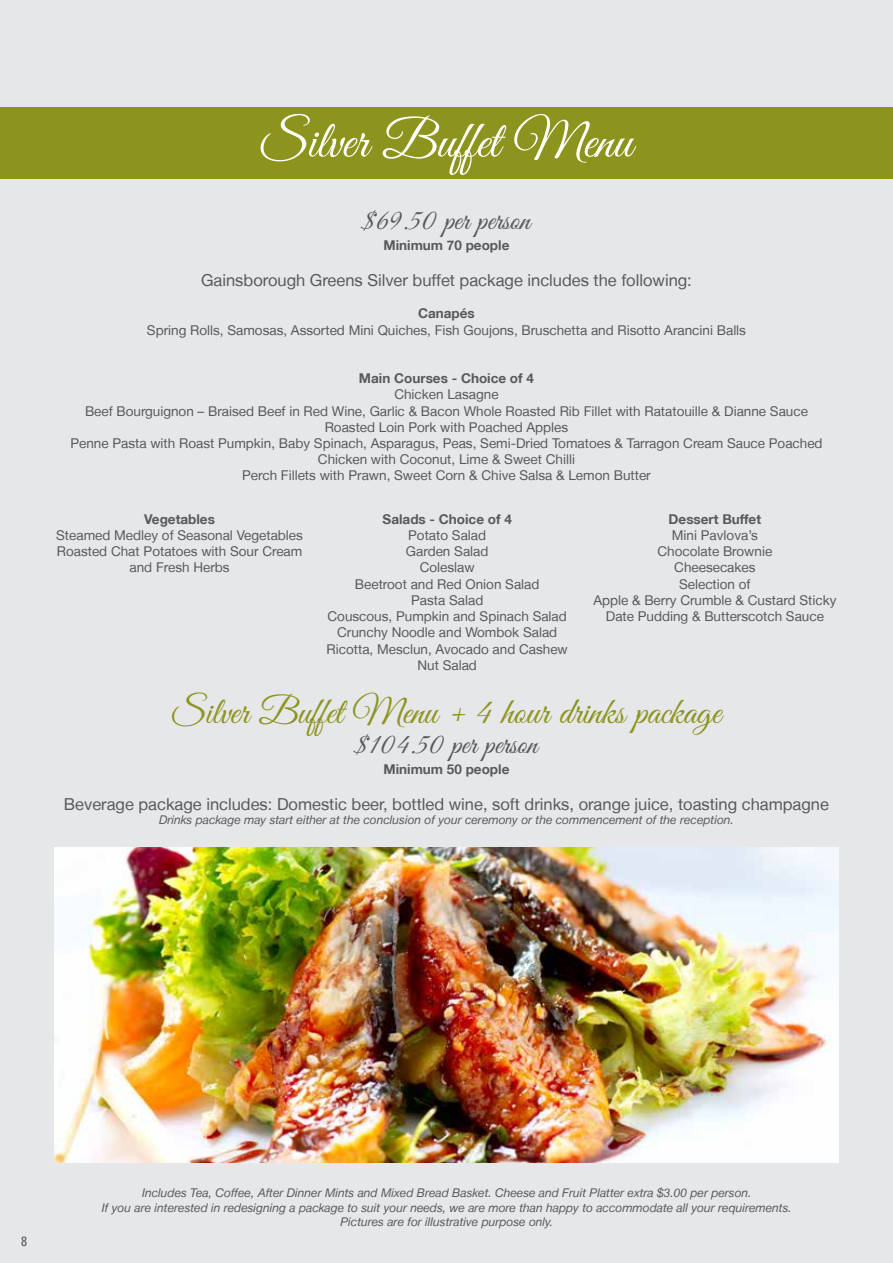
<style>
.page{position:relative;width:893px;height:1263px;background:#e6e7e8}
.page>*{position:absolute;margin:0;border:0;box-sizing:border-box;transform-origin:0 0}
.t1{font:52.5px "Great Vibes";color:#fff}
.t2{font:37.5px "Great Vibes";color:#8d941e}
.t3{font:30px "Great Vibes";color:#58595b}
.t4{font:16.5px "Helvetica Neue LT";color:#58595b}
.t5{font:13.5px/16.2px "Helvetica Neue LT";color:#58595b;text-align:center}
.t6{font:700 13.5px "Helvetica Neue LT";color:#58595b}
.t7{font:condensed 13.5px "Univers LT Std";color:#58595b}
.t8{font:italic 12px/14.4px "Helvetica Neue LT";color:#58595b;text-align:center}
</style>
<div class="page">
<img style="left:54px;top:847px;width:785px;height:315px">
<div style="left:0;top:107px;width:893px;height:72px;background:#8d941e"></div>
<h1 class="t1" style="left:261px;top:112px;width:373px">Silver Buffet Menu</h1>
<h3 class="t3" style="left:363px;top:203px;width:169px">$69.50 per person</h3>
<p class="t6" style="left:383px;top:237px;width:127px">Minimum 70 people</p>
<p class="t4" style="left:201px;top:270px;width:492px">Gainsborough Greens Silver buffet package includes the following:</p>
<p class="t6" style="left:418px;top:305px;width:58px">Canapés</p>
<p class="t5" style="left:147px;top:322px;width:601px">Spring Rolls, Samosas, Assorted Mini Quiches, Fish Goujons, Bruschetta and Risotto Arancini Balls</p>
<p class="t6" style="left:359px;top:370px;width:176px">Main Courses - Choice of 4</p>
<p class="t5" style="left:70px;top:386px;width:754px">Chicken Lasagne<br>Beef Bourguignon – Braised Beef in Red Wine, Garlic &amp; Bacon Whole Roasted Rib Fillet with Ratatouille &amp; Dianne Sauce Roasted Loin Pork with Poached Apples<br>Penne Pasta with Roast Pumpkin, Baby Spinach, Asparagus, Peas, Semi-Dried Tomatoes &amp; Tarragon Cream Sauce Poached Chicken with Coconut, Lime &amp; Sweet Chilli<br>Perch Fillets with Prawn, Sweet Corn &amp; Chive Salsa &amp; Lemon Butter</p>
<p class="t6" style="left:144px;top:511px;width:72px">Vegetables</p>
<p class="t5" style="left:56px;top:527px;width:248px">Steamed Medley of Seasonal Vegetables<br>Roasted Chat Potatoes with Sour Cream and Fresh Herbs</p>
<p class="t6" style="left:383px;top:511px;width:131px">Salads - Choice of 4</p>
<p class="t5" style="left:327px;top:527px;width:243px">Potato Salad<br>Garden Salad<br>Coleslaw<br>Beetroot and Red Onion Salad<br>Pasta Salad<br>Couscous, Pumpkin and Spinach Salad<br>Crunchy Noodle and Wombok Salad<br>Ricotta, Mesclun, Avocado and Cashew<br>Nut Salad</p>
<p class="t6" style="left:669px;top:511px;width:94px">Dessert Buffet</p>
<p class="t5" style="left:593px;top:527px;width:245px">Mini Pavlova’s<br>Chocolate Brownie<br>Cheesecakes<br>Selection of<br>Apple &amp; Berry Crumble &amp; Custard Sticky<br>Date Pudding &amp; Butterscotch Sauce</p>
<h2 class="t2" style="left:172px;top:691px;width:550px">Silver Buffet Menu + 4 hour drinks package</h2>
<h3 class="t3" style="left:355px;top:727px;width:184px">$104.50 per person</h3>
<p class="t6" style="left:383px;top:760px;width:127px">Minimum 50 people</p>
<p class="t4" style="left:64px;top:794px;width:766px">Beverage package includes: Domestic beer, bottled wine, soft drinks, orange juice, toasting champagne</p>
<p class="t8" style="left:159px;top:812px;width:576px">Drinks package may start either at the conclusion of your ceremony or the commencement of the reception.</p>
<p class="t7" style="left:21px;top:1232px;width:7px">8</p>
<p class="t8" style="left:102px;top:1185px;width:691px">Includes Tea, Coffee, After Dinner Mints and Mixed Bread Basket. Cheese and Fruit Platter extra $3.00 per person.<br>If you are interested in redesigning a package to suit your needs, we are more than happy to accommodate all your requirements.<br>Pictures are for illustrative purpose only.</p>
</div>
